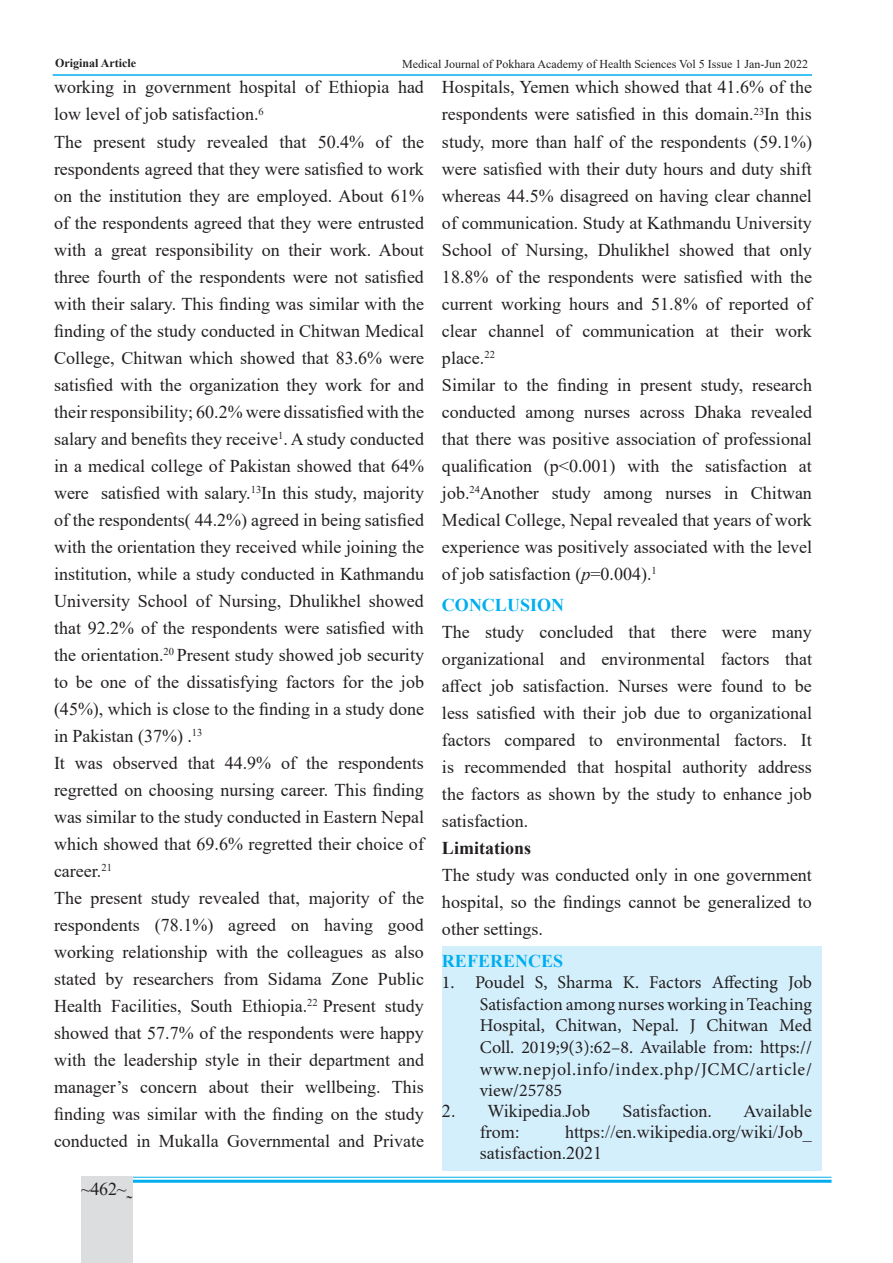
<style>
.page{position:relative;width:893px;height:1263px;background:#fff}
.page>*{position:absolute;margin:0;border:0;box-sizing:border-box;transform-origin:0 0}
.t1{font:18px/27px "Times New Roman";color:#231f20;text-align:justify}
.t2{font:18px/21.6px "Minion Pro";letter-spacing:.03em;color:#231f20;text-align:justify}
.t3{font:700 18px "Times New Roman";color:#00aeef}
.t4{font:700 18px "Times New Roman";color:#231f20}
.t5{font:12px "Times New Roman";color:#231f20}
.t6{font:700 12px "Times New Roman";color:#231f20}
.s1{font-style:italic}
.s2{font-size:14.25px}
</style>
<div class="page">
<hr style="left:53px;top:74px;width:759px;height:2px;background:#00aeef">
<hr style="left:132px;top:1177px;width:699px;height:1px;background:#00aeef">
<hr style="left:132px;top:1180px;width:699px;height:3px;background:#00aeef">
<div style="left:81px;top:1177px;width:51px;height:86px;background:#dcddde"></div>
<div style="left:442px;top:946px;width:379px;height:225px;background:#d4effc"></div>
<p class="t6" style="left:55px;top:54px;width:82px">Original Article</p>
<p class="t5" style="left:402px;top:55px;width:407px">Medical Journal of Pokhara Academy of Health Sciences Vol 5 Issue 1 Jan-Jun 2022</p>
<p class="t1" style="left:54px;top:73px;width:371px">working in government hospital of Ethiopia had low level of job satisfaction.<sup>6</sup></p>
<p class="t1" style="left:54px;top:127px;width:371px">The present study revealed that 50.4% of the respondents agreed that they were satisfied to work on the institution they are employed. About 61% of the respondents agreed that they were entrusted with a great responsibility on their work. About three fourth of the respondents were not satisfied with their salary. This finding was similar with the finding of the study conducted in Chitwan Medical College, Chitwan which showed that 83.6% were satisfied with the organization they work for and their responsibility; 60.2% were dissatisfied with the salary and benefits they receive<sup>1</sup>. A study conducted in a medical college of Pakistan showed that 64% were satisfied with salary.<sup>13</sup>In this study, majority of the respondents( 44.2%) agreed in being satisfied with the orientation they received while joining the institution, while a study conducted in Kathmandu University School of Nursing, Dhulikhel showed that 92.2% of the respondents were satisfied with the orientation.<sup>20</sup> Present study showed job security to be one of the dissatisfying factors for the job (45%), which is close to the finding in a study done in Pakistan (37%) .<sup>13</sup></p>
<p class="t1" style="left:54px;top:748px;width:371px">It was observed that 44.9% of the respondents regretted on choosing nursing career. This finding was similar to the study conducted in Eastern Nepal which showed that 69.6% regretted their choice of career.<sup>21</sup></p>
<p class="t1" style="left:54px;top:883px;width:371px">The present study revealed that, majority of the respondents (78.1%) agreed on having good working relationship with the colleagues as also stated by researchers from Sidama Zone Public Health Facilities, South Ethiopia.<sup>22</sup> Present study showed that 57.7% of the respondents were happy with the leadership style in their department and manager’s concern about their wellbeing. This finding was similar with the finding on the study conducted in Mukalla Governmental and Private</p>
<p class="t1" style="left:442px;top:73px;width:371px">Hospitals, Yemen which showed that 41.6% of the respondents were satisfied in this domain.<sup>23</sup>In this study, more than half of the respondents (59.1%) were satisfied with their duty hours and duty shift whereas 44.5% disagreed on having clear channel of communication. Study at Kathmandu University School of Nursing, Dhulikhel showed that only 18.8% of the respondents were satisfied with the current working hours and 51.8% of reported of clear channel of communication at their work place.<sup>22</sup></p>
<p class="t1" style="left:442px;top:370px;width:371px">Similar to the finding in present study, research conducted among nurses across Dhaka revealed that there was positive association of professional qualification (p&lt;0.001) with the satisfaction at job.<sup>24</sup>Another study among nurses in Chitwan Medical College, Nepal revealed that years of work experience was positively associated with the level of job satisfaction (<span class="s1">p</span>=0.004).<sup>1</sup></p>
<p class="t3" style="left:442px;top:592px;width:124px">CONCLUSION</p>
<p class="t1" style="left:442px;top:618px;width:371px">The study concluded that there were many organizational and environmental factors that affect job satisfaction. Nurses were found to be less satisfied with their job due to organizational factors compared to environmental factors. It is recommended that hospital authority address the factors as shown by the study to enhance job satisfaction.</p>
<p class="t4" style="left:442px;top:835px;width:91px">Limitations</p>
<p class="t1" style="left:442px;top:861px;width:371px">The study was conducted only in one government hospital, so the findings cannot be generalized to other settings.</p>
<p class="t3" style="left:442px;top:947px;width:123px">REFERENCES</p>
<p class="t2" style="left:480px;top:972px;width:334px;text-indent:-38px">1. Poudel S, Sharma K. Factors Affecting Job Satisfaction among nurses working in Teaching Hospital, Chitwan, Nepal. J Chitwan Med Coll. 2019;9(3):62–8. Available from: https:// www.nepjol.info/index.php/JCMC/article/ view/25785</p>
<p class="t1" style="left:442px;top:1097px;width:150px">2. Wikipedia<span class="s2">.</span>Job</p>
<p class="t1" style="left:623px;top:1097px;width:91px">Satisfaction.</p>
<p class="t1" style="left:743px;top:1097px;width:70px">Available</p>
<p class="t1" style="left:480px;top:1118px;width:41px">from:</p>
<p class="t1" style="left:480px;top:1121px;width:334px;line-height:21px;text-indent:86px">https://en.wikipedia.org/wiki/Job_ satisfaction.2021</p>
<p class="t1" style="left:81px;top:1175px;width:53px">~462~˷</p>
</div>
